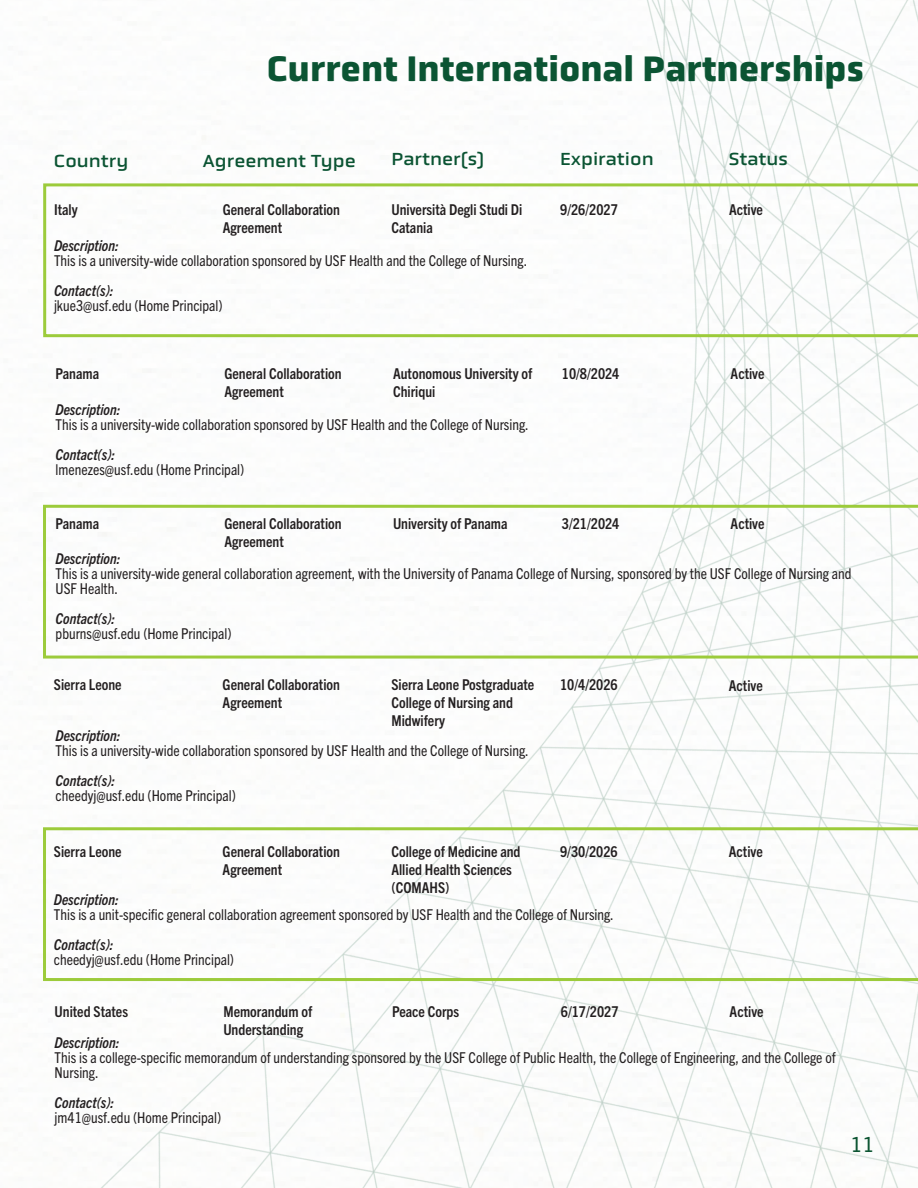
<style>
.page{position:relative;width:918px;height:1188px;background:#fff}
.page>*{position:absolute;margin:0;border:0;box-sizing:border-box;transform-origin:0 0}
.t1{font:700 36px "Obvia";color:#0b5433}
.t2{font:21px "Trade Gothic Next LT Pro";color:#0c5532}
.t3{font:18px "Obvia Wide";color:#0b5433}
.t4{font:condensed 15px/15px "Trade Gothic Next LT Pro";color:#231f20}
.t5{font:700 condensed 15px/18px "Trade Gothic Next LT Pro";color:#231f20}
.t6{font:italic 700 condensed 15px "Trade Gothic Next LT Pro";color:#231f20}
</style>
<div class="page">
<img style="left:43px;top:0;width:875px;height:1188px">
<svg style="left:43px;top:183px;width:875px;height:154px"></svg>
<svg style="left:43px;top:505px;width:875px;height:154px"></svg>
<svg style="left:43px;top:827px;width:875px;height:154px"></svg>
<h1 class="t1" style="left:267px;top:47px;width:599px">Current International Partnerships</h1>
<p class="t3" style="left:54px;top:150px;width:76px">Country</p>
<p class="t3" style="left:202px;top:150px;width:155px">Agreement Type</p>
<p class="t3" style="left:391px;top:148px;width:94px">Partner(s)</p>
<p class="t3" style="left:560px;top:148px;width:95px">Expiration</p>
<p class="t3" style="left:729px;top:148px;width:61px">Status</p>
<p class="t5" style="left:54px;top:200px;width:25px">Italy</p>
<p class="t5" style="left:223px;top:200px;width:119px">General Collaboration<br>Agreement</p>
<p class="t5" style="left:392px;top:200px;width:132px">Università Degli Studi Di<br>Catania</p>
<p class="t5" style="left:560px;top:200px;width:59px">9/26/2027</p>
<p class="t5" style="left:729px;top:200px;width:36px">Active</p>
<p class="t6" style="left:54px;top:235px;width:66px">Description:</p>
<p class="t4" style="left:54px;top:252px;width:475px">This is a university-wide collaboration sponsored by USF Health and the College of Nursing.</p>
<p class="t6" style="left:54px;top:280px;width:61px">Contact(s):</p>
<p class="t4" style="left:54px;top:297px;width:170px">jkue3@usf.edu (Home Principal)</p>
<p class="t5" style="left:56px;top:364px;width:45px">Panama</p>
<p class="t5" style="left:224px;top:364px;width:119px">General Collaboration<br>Agreement</p>
<p class="t5" style="left:393px;top:364px;width:141px">Autonomous University of<br>Chiriqui</p>
<p class="t5" style="left:562px;top:364px;width:59px">10/8/2024</p>
<p class="t5" style="left:731px;top:364px;width:36px">Active</p>
<p class="t6" style="left:56px;top:399px;width:66px">Description:</p>
<p class="t4" style="left:56px;top:416px;width:475px">This is a university-wide collaboration sponsored by USF Health and the College of Nursing.</p>
<p class="t6" style="left:56px;top:444px;width:61px">Contact(s):</p>
<p class="t4" style="left:56px;top:461px;width:190px">lmenezes@usf.edu (Home Principal)</p>
<p class="t5" style="left:56px;top:514px;width:45px">Panama</p>
<p class="t5" style="left:224px;top:514px;width:119px">General Collaboration<br>Agreement</p>
<p class="t5" style="left:393px;top:514px;width:116px">University of Panama</p>
<p class="t5" style="left:562px;top:514px;width:59px">3/21/2024</p>
<p class="t5" style="left:731px;top:514px;width:36px">Active</p>
<p class="t6" style="left:56px;top:548px;width:66px">Description:</p>
<p class="t4" style="left:56px;top:565px;width:797px">This is a university-wide general collaboration agreement, with the University of Panama College of Nursing, sponsored by the USF College of Nursing and<br>USF Health.</p>
<p class="t6" style="left:56px;top:608px;width:61px">Contact(s):</p>
<p class="t4" style="left:56px;top:625px;width:177px">pburns@usf.edu (Home Principal)</p>
<p class="t5" style="left:54px;top:674px;width:69px">Sierra Leone</p>
<p class="t5" style="left:223px;top:674px;width:119px">General Collaboration<br>Agreement</p>
<p class="t5" style="left:391px;top:674px;width:144px">Sierra Leone Postgraduate<br>College of Nursing and<br>Midwifery</p>
<p class="t5" style="left:560px;top:674px;width:59px">10/4/2026</p>
<p class="t5" style="left:729px;top:676px;width:36px">Active</p>
<p class="t6" style="left:56px;top:726px;width:66px">Description:</p>
<p class="t4" style="left:56px;top:742px;width:475px">This is a university-wide collaboration sponsored by USF Health and the College of Nursing.</p>
<p class="t6" style="left:56px;top:771px;width:61px">Contact(s):</p>
<p class="t4" style="left:56px;top:787px;width:182px">cheedyj@usf.edu (Home Principal)</p>
<p class="t5" style="left:54px;top:842px;width:69px">Sierra Leone</p>
<p class="t5" style="left:223px;top:842px;width:119px">General Collaboration<br>Agreement</p>
<p class="t5" style="left:391px;top:842px;width:131px">College of Medicine and<br>Allied Health Sciences (COMAHS)</p>
<p class="t5" style="left:560px;top:842px;width:59px">9/30/2026</p>
<p class="t5" style="left:729px;top:842px;width:36px">Active</p>
<p class="t6" style="left:54px;top:889px;width:66px">Description:</p>
<p class="t4" style="left:54px;top:906px;width:561px">This is a unit-specific general collaboration agreement sponsored by USF Health and the College of Nursing.</p>
<p class="t6" style="left:54px;top:934px;width:61px">Contact(s):</p>
<p class="t4" style="left:54px;top:951px;width:182px">cheedyj@usf.edu (Home Principal)</p>
<p class="t5" style="left:55px;top:1002px;width:75px">United States</p>
<p class="t5" style="left:223px;top:1002px;width:90px">Memorandum of<br>Understanding</p>
<p class="t5" style="left:392px;top:1002px;width:69px">Peace Corps</p>
<p class="t5" style="left:561px;top:1002px;width:59px">6/17/2027</p>
<p class="t5" style="left:730px;top:1002px;width:36px">Active</p>
<p class="t6" style="left:55px;top:1033px;width:66px">Description:</p>
<p class="t4" style="left:55px;top:1049px;width:783px">This is a college-specific memorandum of understanding sponsored by the USF College of Public Health, the College of Engineering, and the College of<br>Nursing.</p>
<p class="t6" style="left:55px;top:1093px;width:61px">Contact(s):</p>
<p class="t4" style="left:55px;top:1109px;width:168px">jm41@usf.edu (Home Principal)</p>
<h2 class="t2" style="left:850px;top:1130px;width:26px">11</h2>
</div>
